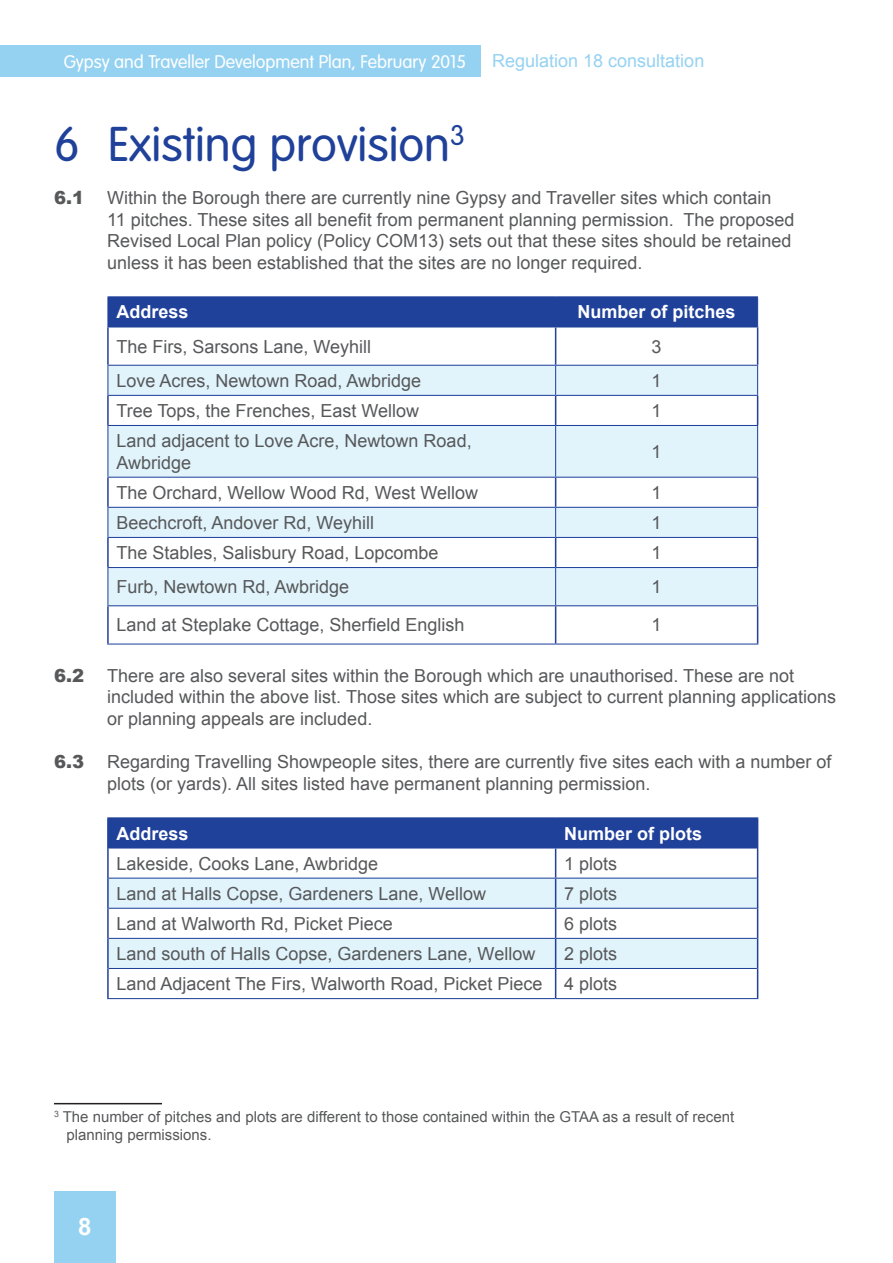
<style>
.page{position:relative;width:893px;height:1263px;background:#fff}
.page>*{position:absolute;margin:0;border:0;box-sizing:border-box;transform-origin:0 0}
.Heading{font:300 48px "VAG Rounded Std";color:#20419a}
.t1{font:700 24px "Arial";color:#fff}
.t2{font:18px/21.6px "Arial";color:#57585a}
.t3{font:300 18px "VAG Rounded Std";color:#fff}
.t4{font:700 18px "Arial";color:#fff}
.t5{font:18px "Arial";color:#95d2f2}
.t6{font:900 18px "Arial";color:#57585a}
.t7{font:15px/18px "Arial";color:#57585a}
</style>
<div class="page">
<div style="left:0;top:45px;width:480px;height:32px;background:#95d2f2"></div>
<div style="left:54px;top:1191px;width:62px;height:72px;background:#95d2f2"></div>
<svg style="left:108px;top:366px;width:649px;height:239px;fill:#e1f4fc"></svg>
<hr style="left:107px;top:327px;width:2px;height:38px;background:#20419a">
<hr style="left:107px;top:396px;width:2px;height:29px;background:#20419a">
<hr style="left:107px;top:478px;width:2px;height:29px;background:#20419a">
<hr style="left:107px;top:538px;width:2px;height:29px;background:#20419a">
<hr style="left:107px;top:606px;width:2px;height:37px;background:#20419a">
<hr style="left:555px;top:327px;width:1px;height:38px;background:#20419a">
<hr style="left:757px;top:327px;width:1px;height:38px;background:#20419a">
<hr style="left:555px;top:606px;width:1px;height:37px;background:#20419a">
<hr style="left:757px;top:606px;width:1px;height:37px;background:#20419a">
<hr style="left:107px;top:643px;width:449px;height:1px;background:#20419a">
<hr style="left:556px;top:643px;width:202px;height:1px;background:#20419a">
<hr style="left:108px;top:296px;width:448px;height:1px;background:#20419a">
<hr style="left:556px;top:296px;width:202px;height:1px;background:#20419a">
<div style="left:108px;top:297px;width:650px;height:29px;background:#20419a"></div>
<hr style="left:107px;top:326px;width:449px;height:1px;background:#20419a">
<hr style="left:556px;top:326px;width:202px;height:1px;background:#20419a">
<hr style="left:107px;top:365px;width:449px;height:1px;background:#20419a">
<svg style="left:107px;top:366px;width:1px;height:29px"></svg>
<hr style="left:107px;top:395px;width:449px;height:1px;background:#20419a">
<hr style="left:556px;top:365px;width:202px;height:1px;background:#20419a">
<svg style="left:555px;top:366px;width:1px;height:59px"></svg>
<svg style="left:757px;top:366px;width:1px;height:59px"></svg>
<hr style="left:556px;top:395px;width:202px;height:1px;background:#20419a">
<hr style="left:107px;top:425px;width:449px;height:1px;background:#20419a">
<hr style="left:107px;top:426px;width:1px;height:51px;background:#20419a">
<hr style="left:107px;top:477px;width:449px;height:1px;background:#20419a">
<hr style="left:556px;top:425px;width:202px;height:1px;background:#20419a">
<hr style="left:555px;top:426px;width:1px;height:51px;background:#20419a">
<hr style="left:757px;top:426px;width:1px;height:51px;background:#20419a">
<hr style="left:556px;top:477px;width:202px;height:1px;background:#20419a">
<hr style="left:107px;top:507px;width:449px;height:1px;background:#20419a">
<svg style="left:107px;top:508px;width:1px;height:29px"></svg>
<hr style="left:107px;top:537px;width:449px;height:1px;background:#20419a">
<hr style="left:556px;top:507px;width:202px;height:1px;background:#20419a">
<svg style="left:555px;top:478px;width:1px;height:89px"></svg>
<svg style="left:757px;top:478px;width:1px;height:89px"></svg>
<hr style="left:556px;top:537px;width:202px;height:1px;background:#20419a">
<hr style="left:107px;top:567px;width:449px;height:1px;background:#20419a">
<hr style="left:107px;top:568px;width:1px;height:37px;background:#20419a">
<hr style="left:107px;top:605px;width:449px;height:1px;background:#20419a">
<hr style="left:556px;top:567px;width:202px;height:1px;background:#20419a">
<hr style="left:555px;top:568px;width:1px;height:37px;background:#20419a">
<hr style="left:757px;top:568px;width:1px;height:37px;background:#20419a">
<hr style="left:556px;top:605px;width:202px;height:1px;background:#20419a">
<svg style="left:109px;top:879px;width:648px;height:89px;fill:#e1f4fc"></svg>
<hr style="left:107px;top:818px;width:2px;height:30px;background:#20419a">
<hr style="left:107px;top:848px;width:2px;height:30px;background:#20419a">
<hr style="left:107px;top:878px;width:2px;height:30px;background:#20419a">
<hr style="left:107px;top:908px;width:2px;height:30px;background:#20419a">
<hr style="left:107px;top:938px;width:2px;height:30px;background:#20419a">
<hr style="left:107px;top:968px;width:2px;height:30px;background:#20419a">
<hr style="left:107px;top:817px;width:449px;height:1px;background:#20419a">
<hr style="left:556px;top:817px;width:202px;height:1px;background:#20419a">
<div style="left:109px;top:818px;width:648px;height:29px;background:#20419a"></div>
<hr style="left:757px;top:818px;width:1px;height:30px;background:#20419a">
<hr style="left:555px;top:848px;width:1px;height:30px;background:#20419a">
<hr style="left:757px;top:848px;width:1px;height:30px;background:#20419a">
<hr style="left:757px;top:878px;width:1px;height:30px;background:#20419a">
<hr style="left:757px;top:908px;width:1px;height:30px;background:#20419a">
<hr style="left:757px;top:938px;width:1px;height:30px;background:#20419a">
<svg style="left:555px;top:879px;width:1px;height:119px"></svg>
<hr style="left:757px;top:968px;width:1px;height:30px;background:#20419a">
<hr style="left:109px;top:847px;width:447px;height:1px;background:#20419a">
<hr style="left:556px;top:847px;width:201px;height:1px;background:#20419a">
<hr style="left:109px;top:878px;width:447px;height:1px;background:#20419a">
<hr style="left:556px;top:878px;width:201px;height:1px;background:#20419a">
<hr style="left:109px;top:908px;width:447px;height:1px;background:#20419a">
<hr style="left:556px;top:908px;width:201px;height:1px;background:#20419a">
<hr style="left:109px;top:938px;width:447px;height:1px;background:#20419a">
<hr style="left:556px;top:938px;width:201px;height:1px;background:#20419a">
<hr style="left:109px;top:968px;width:447px;height:1px;background:#20419a">
<hr style="left:556px;top:968px;width:201px;height:1px;background:#20419a">
<hr style="left:107px;top:998px;width:449px;height:1px;background:#20419a">
<hr style="left:556px;top:998px;width:202px;height:1px;background:#20419a">
<hr style="left:54px;top:1103px;width:108px;height:1px;background:#231f20">
<p class="t3" style="left:64px;top:51px;width:404px">Gypsy and Traveller Development Plan, February 2015</p>
<p class="t5" style="left:492px;top:49px;width:214px">Regulation 18 consultation</p>
<p class="Heading" style="left:54px;top:117px;width:413px">6 Existing provision<sup>3</sup></p>
<p class="t6" style="left:54px;top:185px;width:32px">6.1</p>
<p class="t2" style="left:107px;top:187px;width:689px">Within the Borough there are currently nine Gypsy and Traveller sites which contain 11 pitches. These sites all benefit from permanent planning permission. The proposed Revised Local Plan policy (Policy COM13) sets out that these sites should be retained unless it has been established that the sites are no longer required.</p>
<p class="t4" style="left:116px;top:300px;width:74px">Address</p>
<p class="t4" style="left:578px;top:300px;width:160px">Number of pitches</p>
<p class="t2" style="left:116px;top:336px;width:256px">The Firs, Sarsons Lane, Weyhill</p>
<p class="t2" style="left:652px;top:336px;width:12px">3</p>
<p class="t2" style="left:116px;top:370px;width:306px">Love Acres, Newtown Road, Awbridge</p>
<p class="t2" style="left:652px;top:370px;width:12px">1</p>
<p class="t2" style="left:116px;top:400px;width:304px">Tree Tops, the Frenches, East Wellow</p>
<p class="t2" style="left:652px;top:400px;width:12px">1</p>
<p class="t2" style="left:116px;top:430px;width:357px">Land adjacent to Love Acre, Newtown Road,<br>Awbridge</p>
<p class="t2" style="left:652px;top:441px;width:12px">1</p>
<p class="t2" style="left:116px;top:482px;width:363px">The Orchard, Wellow Wood Rd, West Wellow</p>
<p class="t2" style="left:652px;top:482px;width:12px">1</p>
<p class="t2" style="left:116px;top:512px;width:259px">Beechcroft, Andover Rd, Weyhill</p>
<p class="t2" style="left:652px;top:512px;width:12px">1</p>
<p class="t2" style="left:116px;top:542px;width:324px">The Stables, Salisbury Road, Lopcombe</p>
<p class="t2" style="left:652px;top:542px;width:12px">1</p>
<p class="t2" style="left:116px;top:576px;width:234px">Furb, Newtown Rd, Awbridge</p>
<p class="t2" style="left:652px;top:576px;width:12px">1</p>
<p class="t2" style="left:116px;top:614px;width:350px">Land at Steplake Cottage, Sherfield English</p>
<p class="t2" style="left:652px;top:614px;width:12px">1</p>
<p class="t6" style="left:54px;top:662px;width:32px">6.2</p>
<p class="t2" style="left:107px;top:665px;width:731px">There are also several sites within the Borough which are unauthorised. These are not included within the above list. Those sites which are subject to current planning applications or planning appeals are included.</p>
<p class="t6" style="left:54px;top:749px;width:32px">6.3</p>
<p class="t2" style="left:107px;top:751px;width:726px">Regarding Travelling Showpeople sites, there are currently five sites each with a number of plots (or yards). All sites listed have permanent planning permission.</p>
<p class="t4" style="left:116px;top:821px;width:74px">Address</p>
<p class="t4" style="left:564px;top:821px;width:140px">Number of plots</p>
<p class="t2" style="left:116px;top:853px;width:263px">Lakeside, Cooks Lane, Awbridge</p>
<p class="t2" style="left:564px;top:853px;width:55px">1 plots</p>
<p class="t2" style="left:116px;top:883px;width:371px">Land at Halls Copse, Gardeners Lane, Wellow</p>
<p class="t2" style="left:564px;top:883px;width:55px">7 plots</p>
<p class="t2" style="left:116px;top:913px;width:278px">Land at Walworth Rd, Picket Piece</p>
<p class="t2" style="left:564px;top:913px;width:55px">6 plots</p>
<p class="t2" style="left:116px;top:943px;width:420px">Land south of Halls Copse, Gardeners Lane, Wellow</p>
<p class="t2" style="left:564px;top:943px;width:55px">2 plots</p>
<p class="t2" style="left:116px;top:973px;width:428px">Land Adjacent The Firs, Walworth Road, Picket Piece</p>
<p class="t2" style="left:564px;top:973px;width:55px">4 plots</p>
<p class="t7" style="left:67px;top:1107px;width:669px;text-indent:-13px"><sup>3</sup> The number of pitches and plots are different to those contained within the GTAA as a result of recent planning permissions.</p>
<h2 class="t1" style="left:78px;top:1211px;width:15px">8</h2>
</div>
